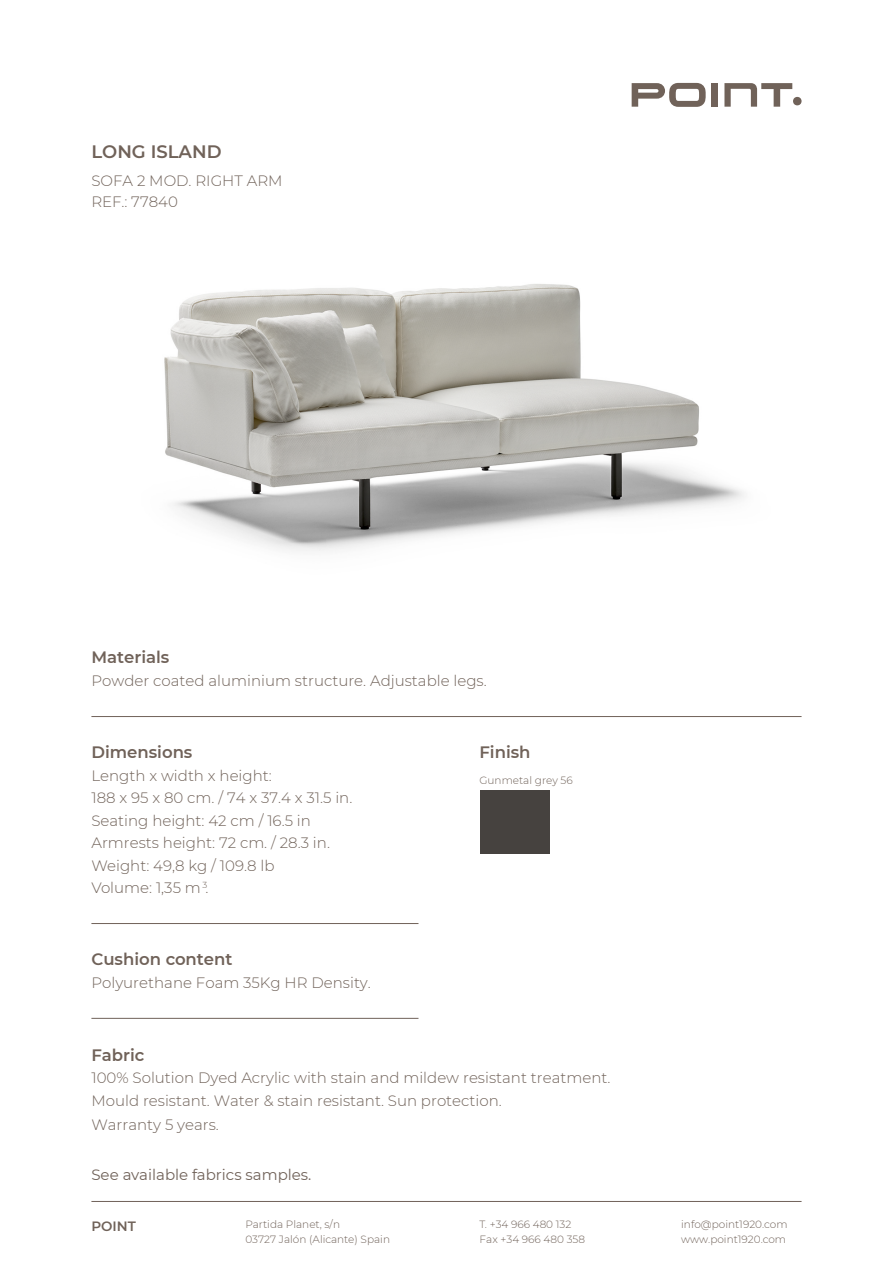
<style>
.page{position:relative;width:893px;height:1263px;background:#fff}
.page>*{position:absolute;margin:0;border:0;box-sizing:border-box;transform-origin:0 0}
.t1{font:600 18px "Montserrat";color:#706259}
.t2{font:600 16.5px "Montserrat";color:#706259}
.t3{font:300 15px/22.5px "Montserrat";color:#706259}
.t4{font:15px "Montserrat";color:#706259}
.t5{font:600 13.5px "Montserrat";color:#706259}
.t6{font:300 10.5px/15px "Montserrat";color:#706259}
</style>
<div class="page">
<div style="left:712px;top:83px;width:6px;height:24px;background:#706259"></div>
<svg style="left:724px;top:83px;width:68px;height:24px"></svg>
<div style="left:793px;top:97px;width:8px;height:8px;background:#706259;border-radius:50%"></div>
<svg style="left:632px;top:83px;width:74px;height:24px"></svg>
<hr style="left:91px;top:716px;width:710px;height:1px;background:#706259">
<hr style="left:91px;top:1018px;width:327px;height:1px;background:#706259">
<hr style="left:91px;top:1201px;width:710px;height:1px;background:#706259">
<hr style="left:91px;top:923px;width:327px;height:1px;background:#706259">
<div style="left:480px;top:790px;width:69px;height:64px;background:#46423f"></div>
<img style="left:164px;top:284px;width:580px;height:267px">
<p class="t1" style="left:91px;top:139px;width:132px">LONG ISLAND</p>
<p class="t3" style="left:91px;top:170px;width:193px;line-height:21px">SOFA 2 MOD. RIGHT ARM<br>REF.: 77840</p>
<p class="t2" style="left:91px;top:646px;width:79px">Materials</p>
<p class="t3" style="left:91px;top:669px;width:397px">Powder coated aluminium structure. Adjustable legs.</p>
<p class="t2" style="left:91px;top:740px;width:103px">Dimensions</p>
<p class="t3" style="left:91px;top:763px;width:262px">Length x width x height:<br>188 x 95 x 80 cm. / 74 x 37.4 x 31.5 in.</p>
<p class="t3" style="left:91px;top:831px;width:240px">Armrests height: 72 cm. / 28.3 in.<br>Weight: 49,8 kg / 109.8 lb<br>Volume: 1,35 m <sup>3</sup>.</p>
<p class="t3" style="left:91px;top:808px;width:221px">Seating height: 42 cm / 16.5 in</p>
<p class="t2" style="left:91px;top:948px;width:143px">Cushion content</p>
<p class="t3" style="left:91px;top:971px;width:281px">Polyurethane Foam 35Kg HR Density.</p>
<p class="t2" style="left:91px;top:1043px;width:55px">Fabric</p>
<p class="t2" style="left:479px;top:740px;width:53px">Finish</p>
<p class="t6" style="left:479px;top:772px;width:95px">Gunmetal grey 56</p>
<p class="t3" style="left:91px;top:1066px;width:520px">100% Solution Dyed Acrylic with stain and mildew resistant treatment.<br>Mould resistant. Water &amp; stain resistant. Sun protection.</p>
<p class="t3" style="left:91px;top:1112px;width:129px">Warranty 5 years.</p>
<p class="t4" style="left:91px;top:1164px;width:222px">See available fabrics samples.</p>
<p class="t5" style="left:91px;top:1216px;width:46px">POINT</p>
<p class="t6" style="left:245px;top:1216px;width:146px">Partida Planet, s/n<br>03727 Jalón (Alicante) Spain</p>
<p class="t6" style="left:480px;top:1216px;width:107px">T. +34 966 480 132<br>Fax +34 966 480 358</p>
<p class="t6" style="left:681px;top:1216px;width:108px">info@point1920.com</p>
<p class="t6" style="left:681px;top:1231px;width:106px">www.point1920.com</p>
</div>
